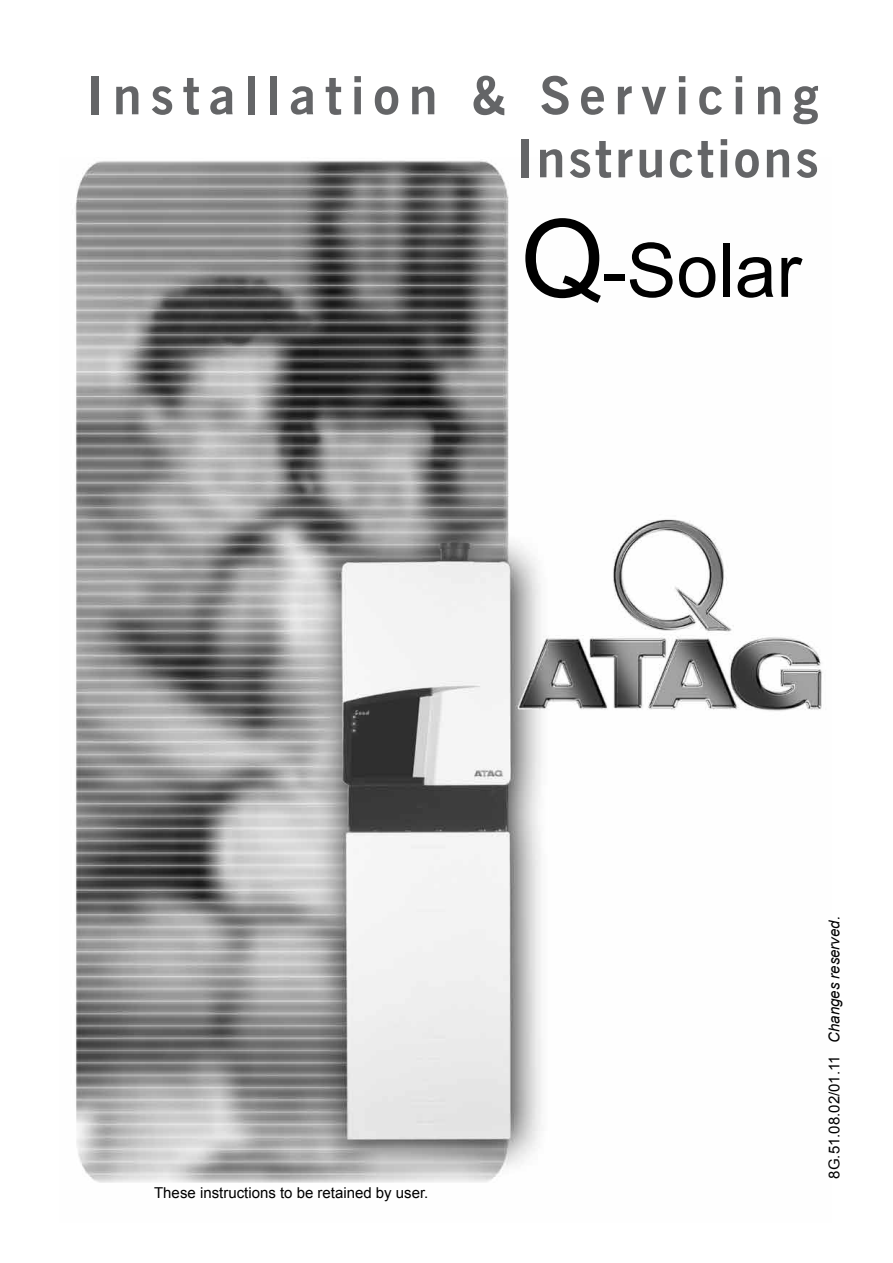
<style>
.page{position:relative;width:893px;height:1263px;background:#fff}
.page>*{position:absolute;margin:0;border:0;box-sizing:border-box;transform-origin:0 0}
.t1{font:75px "Arial";color:#000}
.t2{font:700 52.5px/63px "News Gothic BT";letter-spacing:.17em;color:#646567;text-align:right}
.t3{font:15px "Arial";color:#000}
.s1{font-size:108px}
.s2{font-style:italic}
</style>
<div class="page">
<img style="left:75px;top:160px;width:747px;height:1023px">
<h2 class="t2" style="left:87px;top:64px;width:733px">Installation &amp; Servicing<br>Instructions</h2>
<h1 class="t1" style="left:521px;top:221px;width:282px"><span class="s1">Q</span>-Solar</h1>
<p class="t3" style="left:154px;top:1183px;width:276px">These instructions to be retained by user.</p>
<p class="t3" style="left:824px;top:1178px;width:264px;rotate:-90deg">8G.51.08.02/01.11 <span class="s2">Changes reserved.</span></p>
</div>
